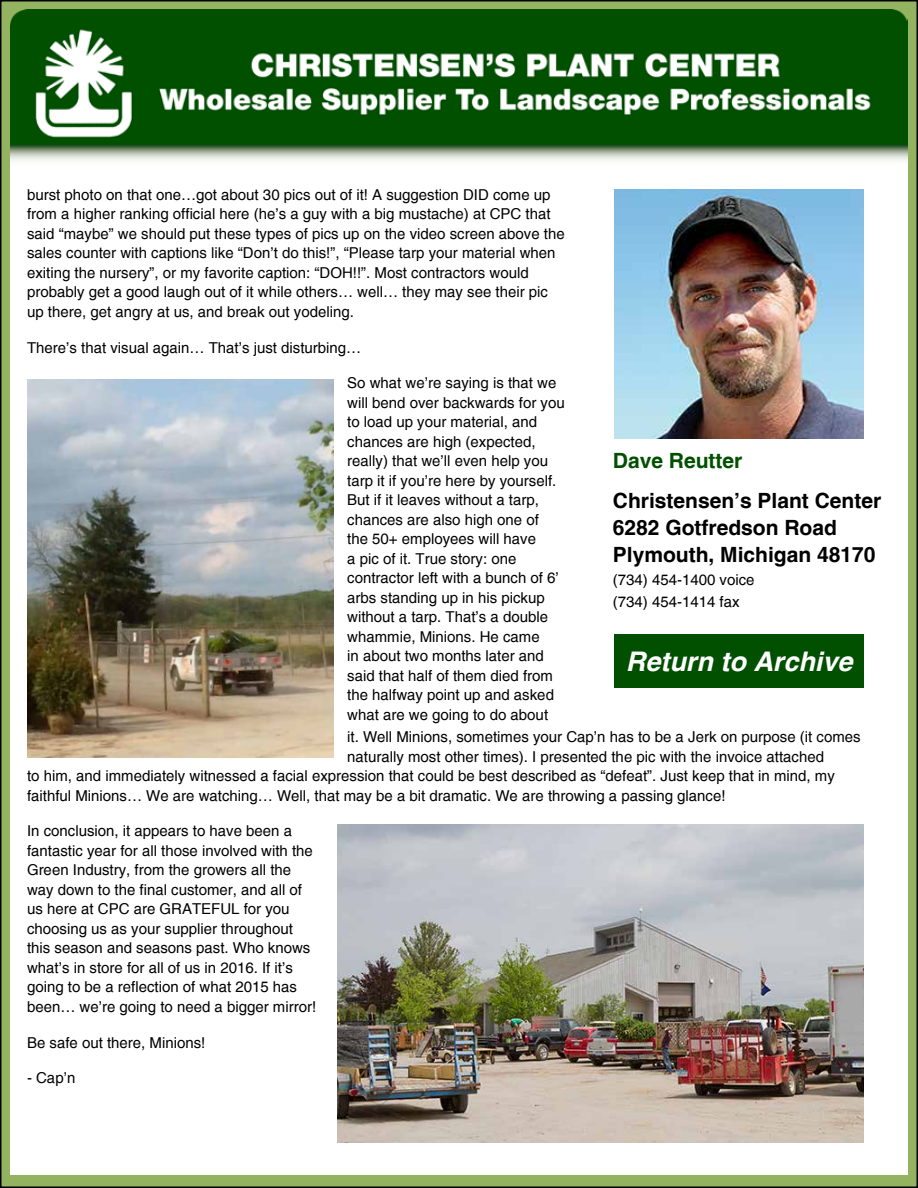
<style>
.page{position:relative;width:918px;height:1188px;background:#fff}
.page>*{position:absolute;margin:0;border:0;box-sizing:border-box;transform-origin:0 0}
.t1{font:italic 700 27px "Helvetica";color:#fff}
.t2{font:700 21px/27px "Helvetica";color:#000}
.t3{font:700 21px "Helvetica";color:#005000}
.t4{font:15px/19.5px "Helvetica";color:#000}
</style>
<div class="page">
<div style="left:1px;top:1px;width:916px;height:1186px;background:#93b361"></div>
<div style="left:10px;top:155px;width:898px;height:1019px;background:#fff"></div>
<img style="left:10px;top:9px;width:898px;height:152px">
<div style="left:614px;top:634px;width:250px;height:54px;background:#005000"></div>
<img style="left:614px;top:189px;width:250px;height:250px">
<img style="left:27px;top:379px;width:307px;height:378px">
<img style="left:338px;top:825px;width:526px;height:317px">
<p class="t4" style="left:27px;top:185px;width:539px">burst photo on that one…got about 30 pics out of it! A suggestion DID come up from a higher ranking official here (he’s a guy with a big mustache) at CPC that said “maybe” we should put these types of pics up on the video screen above the sales counter with captions like “Don’t do this!”, “Please tarp your material when exiting the nursery”, or my favorite caption: “DOH!!”. Most contractors would probably get a good laugh out of it while others… well… they may see their pic up there, get angry at us, and break out yodeling.</p>
<p class="t4" style="left:27px;top:338px;width:336px">There’s that visual again… That’s just disturbing…</p>
<p class="t4" style="left:347px;top:374px;width:219px">So what we’re saying is that we will bend over backwards for you to load up your material, and chances are high (expected, really) that we’ll even help you tarp it if you’re here by yourself.<br>But if it leaves without a tarp, chances are also high one of<br>the 50+ employees will have<br>a pic of it. True story: one contractor left with a bunch of 6’ arbs standing up in his pickup without a tarp. That’s a double whammie, Minions. He came<br>in about two months later and said that half of them died from the halfway point up and asked what are we going to do about</p>
<p class="t4" style="left:347px;top:728px;width:515px">it. Well Minions, sometimes your Cap’n has to be a Jerk on purpose (it comes</p>
<p class="t4" style="left:347px;top:747px;width:478px">naturally most other times). I presented the pic with the invoice attached</p>
<p class="t4" style="left:27px;top:767px;width:809px">to him, and immediately witnessed a facial expression that could be best described as “defeat”. Just keep that in mind, my</p>
<p class="t4" style="left:27px;top:786px;width:700px">faithful Minions… We are watching… Well, that may be a bit dramatic. We are throwing a passing glance!</p>
<p class="t4" style="left:27px;top:822px;width:291px">In conclusion, it appears to have been a fantastic year for all those involved with the Green Industry, from the growers all the way down to the final customer, and all of us here at CPC are GRATEFUL for you choosing us as your supplier throughout this season and seasons past. Who knows what’s in store for all of us in 2016. If it’s going to be a reflection of what 2015 has been… we’re going to need a bigger mirror!</p>
<p class="t4" style="left:27px;top:1033px;width:180px">Be safe out there, Minions!</p>
<p class="t4" style="left:27px;top:1069px;width:50px">- Cap’n</p>
<h2 class="t3" style="left:613px;top:447px;width:131px">Dave Reutter</h2>
<h2 class="t2" style="left:613px;top:488px;width:270px">Christensen’s Plant Center<br>6282 Gotfredson Road<br>Plymouth, Michigan 48170</h2>
<p class="t4" style="left:613px;top:569px;width:143px;line-height:22.5px">(734) 454-1400 voice (734) 454-1414 fax</p>
<h1 class="t1" style="left:626px;top:645px;width:228px">Return to Archive</h1>
</div>
